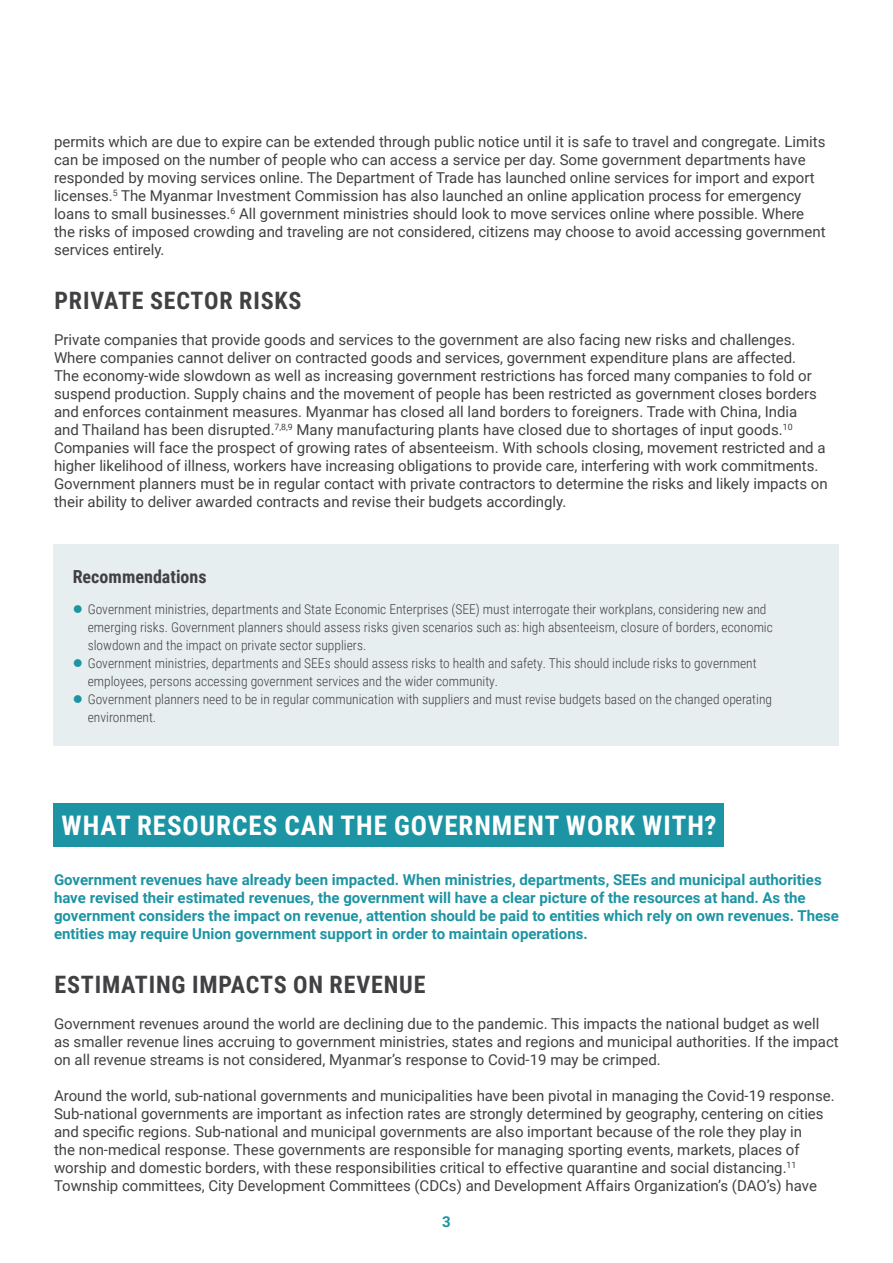
<style>
.page{position:relative;width:893px;height:1263px;background:#fff}
.page>*{position:absolute;margin:0;border:0;box-sizing:border-box;transform-origin:0 0}
.t1{font:700 27px "Roboto Condensed";letter-spacing:.035em;color:#fff}
.t2{font:700 24px "Roboto Condensed";letter-spacing:.035em;color:#414042}
.t3{font:700 18px "Roboto Condensed";color:#414042}
.t4{font:15px/18px "Roboto";color:#414042}
.t5{font:700 15px/18px "Roboto";color:#1d94a3}
.t6{font:300 13.5px/18px "Roboto Condensed";color:#414042}
.s1{color:#1d94a3}
</style>
<div class="page">
<div style="left:54px;top:803px;width:670px;height:44px;background:#1d94a3"></div>
<div style="left:54px;top:544px;width:785px;height:202px;background:#e7eef0"></div>
<p class="t4" style="left:54px;top:132px;width:773px">permits which are due to expire can be extended through public notice until it is safe to travel and congregate. Limits can be imposed on the number of people who can access a service per day. Some government departments have responded by moving services online. The Department of Trade has launched online services for import and export licenses.<sup>5</sup> The Myanmar Investment Commission has also launched an online application process for emergency loans to small businesses.<sup>6</sup> All government ministries should look to move services online where possible. Where the risks of imposed crowding and traveling are not considered, citizens may choose to avoid accessing government services entirely.</p>
<p class="t2" style="left:54px;top:284px;width:249px">PRIVATE SECTOR RISKS</p>
<p class="t4" style="left:54px;top:330px;width:775px">Private companies that provide goods and services to the government are also facing new risks and challenges.<br>Where companies cannot deliver on contracted goods and services, government expenditure plans are affected.<br>The economy-wide slowdown as well as increasing government restrictions has forced many companies to fold or suspend production. Supply chains and the movement of people has been restricted as government closes borders and enforces containment measures. Myanmar has closed all land borders to foreigners. Trade with China, India<br>and Thailand has been disrupted.<sup>7,8,9</sup> Many manufacturing plants have closed due to shortages of input goods.<sup>10<br></sup>Companies will face the prospect of growing rates of absenteeism. With schools closing, movement restricted and a higher likelihood of illness, workers have increasing obligations to provide care, interfering with work commitments.<br>Government planners must be in regular contact with private contractors to determine the risks and likely impacts on their ability to deliver awarded contracts and revise their budgets accordingly.</p>
<p class="t3" style="left:73px;top:564px;width:135px">Recommendations</p>
<p class="t6" style="left:88px;top:599px;width:687px;text-indent:-15px"><span class="s1">●</span> Government ministries, departments and State Economic Enterprises (SEE) must interrogate their workplans, considering new and emerging risks. Government planners should assess risks given scenarios such as: high absenteeism, closure of borders, economic slowdown and the impact on private sector suppliers.</p>
<p class="t6" style="left:88px;top:653px;width:670px;text-indent:-15px"><span class="s1">●</span> Government ministries, departments and SEEs should assess risks to health and safety. This should include risks to government employees, persons accessing government services and the wider community.</p>
<p class="t6" style="left:88px;top:689px;width:686px;text-indent:-15px"><span class="s1">●</span> Government planners need to be in regular communication with suppliers and must revise budgets based on the changed operating environment.</p>
<p class="t1" style="left:62px;top:806px;width:656px">WHAT RESOURCES CAN THE GOVERNMENT WORK WITH?</p>
<p class="t5" style="left:54px;top:870px;width:786px">Government revenues have already been impacted. When ministries, departments, SEEs and municipal authorities have revised their estimated revenues, the government will have a clear picture of the resources at hand. As the government considers the impact on revenue, attention should be paid to entities which rely on own revenues. These entities may require Union government support in order to maintain operations.</p>
<p class="t2" style="left:54px;top:968px;width:373px">ESTIMATING IMPACTS ON REVENUE</p>
<p class="t4" style="left:54px;top:1014px;width:786px">Government revenues around the world are declining due to the pandemic. This impacts the national budget as well as smaller revenue lines accruing to government ministries, states and regions and municipal authorities. If the impact on all revenue streams is not considered, Myanmar’s response to Covid-19 may be crimped.</p>
<p class="t4" style="left:54px;top:1086px;width:782px">Around the world, sub-national governments and municipalities have been pivotal in managing the Covid-19 response.<br>Sub-national governments are important as infection rates are strongly determined by geography, centering on cities and specific regions. Sub-national and municipal governments are also important because of the role they play in<br>the non-medical response. These governments are responsible for managing sporting events, markets, places of worship and domestic borders, with these responsibilities critical to effective quarantine and social distancing.<sup>11<br></sup>Township committees, City Development Committees (CDCs) and Development Affairs Organization’s (DAO’s) have</p>
<p class="t5" style="left:442px;top:1212px;width:10px">3</p>
</div>
